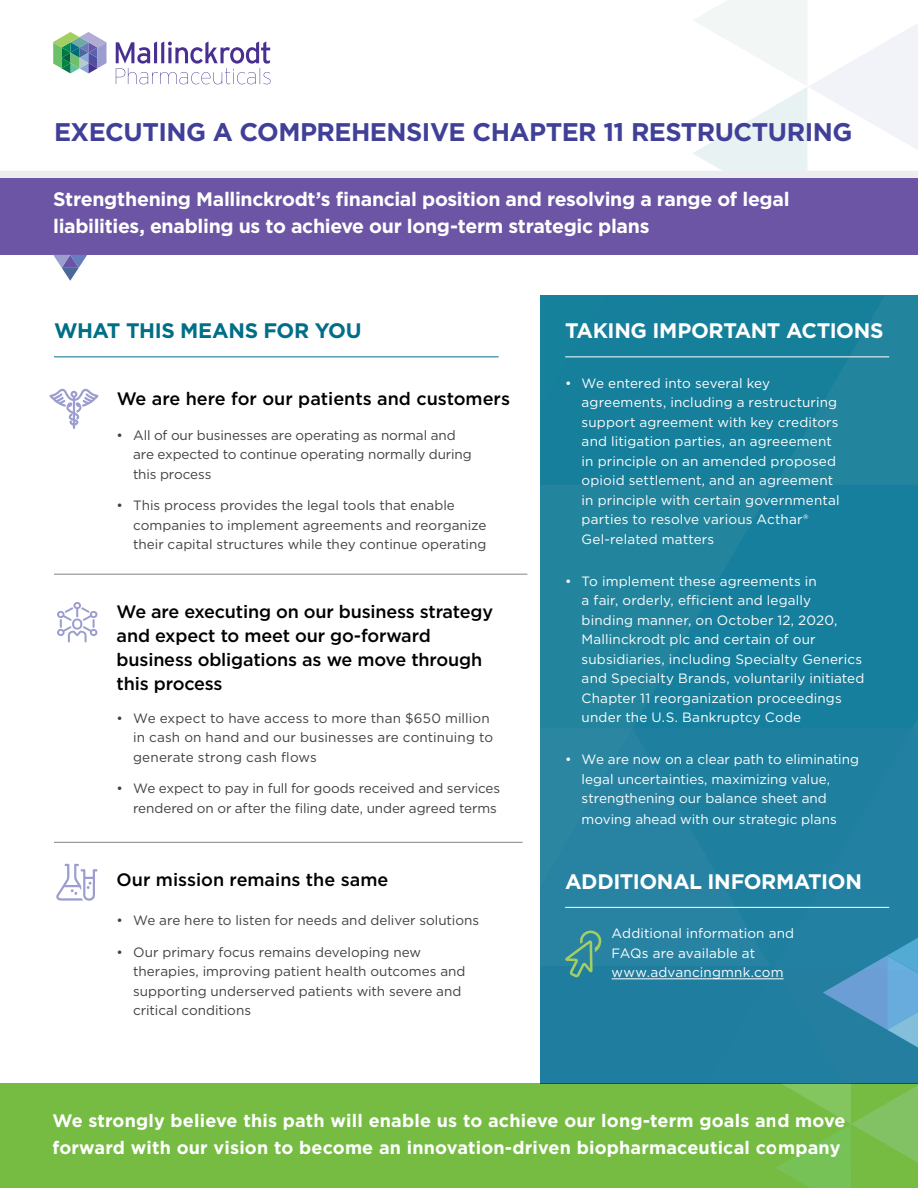
<style>
.page{position:relative;width:918px;height:1188px;background:#fff}
.page>*{position:absolute;margin:0;border:0;box-sizing:border-box;transform-origin:0 0}
.t1{font:700 25.5px "Gotham";letter-spacing:-.02em;color:#414099}
.t2{font:700 21px "Gotham";letter-spacing:-.02em;color:#fff}
.t3{font:700 21px "Gotham";letter-spacing:-.02em;color:#006e87}
.t4{font:700 19.5px/27px "Gotham";letter-spacing:-.015em;color:#fff}
.t5{font:500 18px/24px "Gotham";letter-spacing:-.01em;color:#000}
.t6{font:700 18px/27px "Gotham";letter-spacing:.01em;color:#fff}
.t7{font:13.5px/19.5px "Gotham";letter-spacing:.01em;color:#fff}
.t8{font:13.5px/19.5px "Gotham";color:#414042}
</style>
<div class="page">
<svg style="left:53px;top:32px;width:53px;height:41px"></svg>
<svg style="left:116px;top:41px;width:155px;height:43px"></svg>
<hr style="left:54px;top:356px;width:445px;height:1px;background:#006e87">
<svg style="left:693px;top:0;width:225px;height:171px"></svg>
<svg style="left:57px;top:602px;width:41px;height:40px"></svg>
<hr style="left:54px;top:574px;width:473px;height:1px;background:#898380">
<div style="left:0;top:171px;width:918px;height:15px;background:#ecedef"></div>
<div style="left:0;top:1084px;width:918px;height:104px;background:#76bc43"></div>
<div style="left:0;top:178px;width:918px;height:77px;background:#6b55a4"></div>
<hr style="left:54px;top:842px;width:469px;height:1px;background:#898380">
<svg style="left:49px;top:389px;width:50px;height:40px"></svg>
<svg style="left:56px;top:864px;width:42px;height:37px"></svg>
<svg style="left:53px;top:255px;width:34px;height:26px"></svg>
<svg style="left:540px;top:295px;width:378px;height:893px;background:#298894"></svg>
<h1 class="t1" style="left:54px;top:116px;width:800px">EXECUTING A COMPREHENSIVE CHAPTER 11 RESTRUCTURING</h1>
<h3 class="t4" style="left:53px;top:186px;width:738px">Strengthening Mallinckrodt’s financial position and resolving a range of legal liabilities, enabling us to achieve our long-term strategic plans</h3>
<h2 class="t3" style="left:54px;top:317px;width:309px">WHAT THIS MEANS FOR YOU</h2>
<h3 class="t5" style="left:117px;top:387px;width:395px">We are here for our patients and customers</h3>
<p class="t8" style="left:133px;top:425px;width:340px;text-indent:-16px">• All of our businesses are operating as normal and are expected to continue operating normally during this process</p>
<p class="t8" style="left:133px;top:495px;width:355px;text-indent:-16px">• This process provides the legal tools that enable companies to implement agreements and reorganize their capital structures while they continue operating</p>
<h3 class="t5" style="left:117px;top:600px;width:378px">We are executing on our business strategy and expect to meet our go-forward business obligations as we move through this process</h3>
<p class="t8" style="left:133px;top:708px;width:361px;text-indent:-16px">• We expect to have access to more than $650 million in cash on hand and our businesses are continuing to generate strong cash flows</p>
<p class="t8" style="left:117px;top:779px;width:385px;text-align:right">• We expect to pay in full for goods received and services rendered on or after the filing date, under agreed terms</p>
<h3 class="t5" style="left:117px;top:868px;width:273px">Our mission remains the same</h3>
<p class="t8" style="left:117px;top:910px;width:364px">• We are here to listen for needs and deliver solutions</p>
<p class="t8" style="left:133px;top:942px;width:334px;text-indent:-16px">• Our primary focus remains developing new therapies, improving patient health outcomes and supporting underserved patients with severe and critical conditions</p>
<h2 class="t2" style="left:565px;top:317px;width:320px">TAKING IMPORTANT ACTIONS</h2>
<p class="t7" style="left:582px;top:373px;width:259px;text-indent:-16px">• We entered into several key agreements, including a restructuring support agreement with key creditors and litigation parties, an agreeement in principle on an amended proposed opioid settlement, and an agreement in principle with certain governmental parties to resolve various Acthar® Gel-related matters</p>
<p class="t7" style="left:582px;top:571px;width:284px;text-indent:-16px">• To implement these agreements in<br>a fair, orderly, efficient and legally binding manner, on October 12, 2020, Mallinckrodt plc and certain of our subsidiaries, including Specialty Generics and Specialty Brands, voluntarily initiated Chapter 11 reorganization proceedings under the U.S. Bankruptcy Code</p>
<p class="t7" style="left:582px;top:750px;width:279px;text-indent:-16px">• We are now on a clear path to eliminating legal uncertainties, maximizing value, strengthening our balance sheet and</p>
<p class="t7" style="left:582px;top:810px;width:257px">moving ahead with our strategic plans</p>
<h2 class="t2" style="left:565px;top:868px;width:298px">ADDITIONAL INFORMATION</h2>
<p class="t7" style="left:612px;top:924px;width:184px">Additional information and<br>FAQs are available at www.advancingmnk.com</p>
<h3 class="t6" style="left:52px;top:1107px;width:795px">We strongly believe this path will enable us to achieve our long-term goals and move forward with our vision to become an innovation-driven biopharmaceutical company</h3>
</div>
